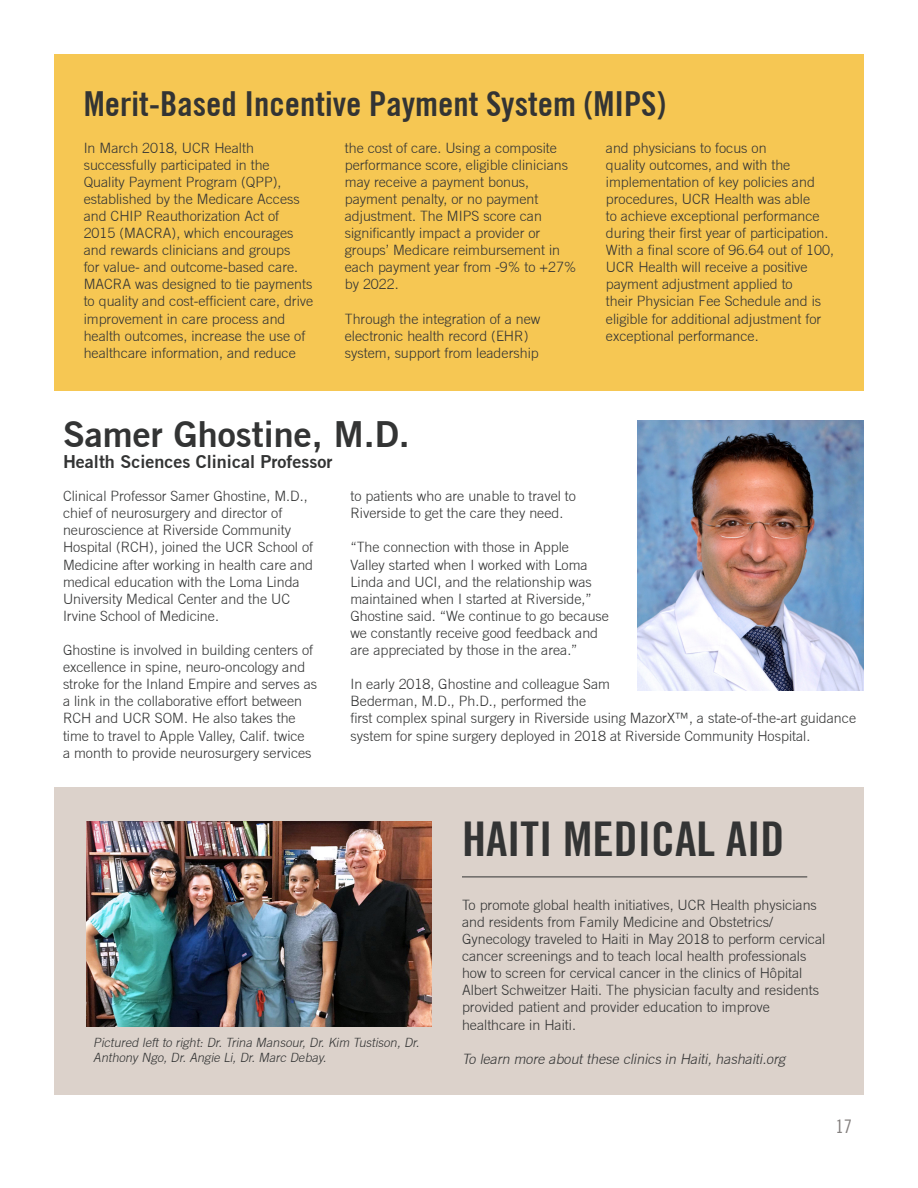
<style>
.page{position:relative;width:918px;height:1188px;background:#fff}
.page>*{position:absolute;margin:0;border:0;box-sizing:border-box;transform-origin:0 0}
.t1{font:700 condensed 48px "Trade Gothic No.20";color:#333434}
.t2{font:700 36px "Trade Gothic No.2";color:#333434}
.t3{font:700 condensed 34.5px "Trade Gothic No.20";color:#333434}
.t4{font:condensed 18.75px "Trade Gothic No.18";color:#837f7e}
.t5{font:700 18px "Trade Gothic No.2";color:#333434}
.t6{font:300 14.25px/17.1px "Trade Gothic";color:#333434}
.t7{font:italic 300 14.25px "Trade Gothic";color:#333434}
.t8{font:italic 300 12.75px/15.3px "Trade Gothic";color:#333434}
</style>
<div class="page">
<div style="left:54px;top:787px;width:810px;height:308px;background:#dcd2cb"></div>
<img style="left:87px;top:822px;width:345px;height:205px">
<div style="left:54px;top:54px;width:810px;height:337px;background:#f6c753"></div>
<hr style="left:462px;top:877px;width:345px;height:1px;background:#333434">
<img style="left:637px;top:421px;width:227px;height:270px">
<p class="t3" style="left:84px;top:83px;width:584px">Merit-Based Incentive Payment System (MIPS)</p>
<p class="t6" style="left:84px;top:139px;width:231px">In March 2018, UCR Health successfully participated in the Quality Payment Program (QPP), established by the Medicare Access and CHIP Reauthorization Act of 2015 (MACRA), which encourages and rewards clinicians and groups<br>for value- and outcome-based care.<br>MACRA was designed to tie payments to quality and cost-efficient care, drive improvement in care process and health outcomes, increase the use of healthcare information, and reduce</p>
<p class="t6" style="left:345px;top:139px;width:233px">the cost of care. Using a composite performance score, eligible clinicians may receive a payment bonus, payment penalty, or no payment adjustment. The MIPS score can significantly impact a provider or groups’ Medicare reimbursement in each payment year from -9% to +27% by 2022.</p>
<p class="t6" style="left:345px;top:310px;width:197px">Through the integration of a new electronic health record (EHR) system, support from leadership</p>
<p class="t6" style="left:606px;top:139px;width:230px">and physicians to focus on<br>quality outcomes, and with the implementation of key policies and procedures, UCR Health was able<br>to achieve exceptional performance during their first year of participation.<br>With a final score of 96.64 out of 100, UCR Health will receive a positive payment adjustment applied to<br>their Physician Fee Schedule and is eligible for additional adjustment for exceptional performance.</p>
<p class="t2" style="left:63px;top:412px;width:348px">Samer Ghostine, M.D.</p>
<p class="t5" style="left:63px;top:451px;width:271px">Health Sciences Clinical Professor</p>
<p class="t6" style="left:63px;top:487px;width:252px">Clinical Professor Samer Ghostine, M.D., chief of neurosurgery and director of neuroscience at Riverside Community Hospital (RCH), joined the UCR School of Medicine after working in health care and medical education with the Loma Linda University Medical Center and the UC Irvine School of Medicine.</p>
<p class="t6" style="left:63px;top:641px;width:256px">Ghostine is involved in building centers of excellence in spine, neuro-oncology and stroke for the Inland Empire and serves as a link in the collaborative effort between RCH and UCR SOM. He also takes the time to travel to Apple Valley, Calif. twice<br>a month to provide neurosurgery services</p>
<p class="t6" style="left:350px;top:487px;width:227px">to patients who are unable to travel to<br>Riverside to get the care they need.</p>
<p class="t6" style="left:350px;top:539px;width:260px">“The connection with those in Apple<br>Valley started when I worked with Loma Linda and UCI, and the relationship was maintained when I started at Riverside,” Ghostine said. “We continue to go because we constantly receive good feedback and are appreciated by those in the area.”</p>
<p class="t6" style="left:350px;top:675px;width:507px">In early 2018, Ghostine and colleague Sam<br>Bederman, M.D., Ph.D., performed the<br>first complex spinal surgery in Riverside using MazorX™, a state-of-the-art guidance system for spine surgery deployed in 2018 at Riverside Community Hospital.</p>
<p class="t8" style="left:93px;top:1034px;width:330px">Pictured left to right: Dr. Trina Mansour, Dr. Kim Tustison, Dr.<br>Anthony Ngo, Dr. Angie Li, Dr. Marc Debay.</p>
<p class="t1" style="left:462px;top:810px;width:324px">HAITI MEDICAL AID</p>
<p class="t6" style="left:462px;top:896px;width:365px">To promote global health initiatives, UCR Health physicians and residents from Family Medicine and Obstetrics/ Gynecology traveled to Haiti in May 2018 to perform cervical cancer screenings and to teach local health professionals how to screen for cervical cancer in the clinics of Hôpital Albert Schweitzer Haiti. The physician faculty and residents provided patient and provider education to improve healthcare in Haiti.</p>
<p class="t7" style="left:462px;top:1050px;width:328px">To learn more about these clinics in Haiti, hashaiti.org</p>
<p class="t4" style="left:835px;top:1115px;width:18px">17</p>
</div>
